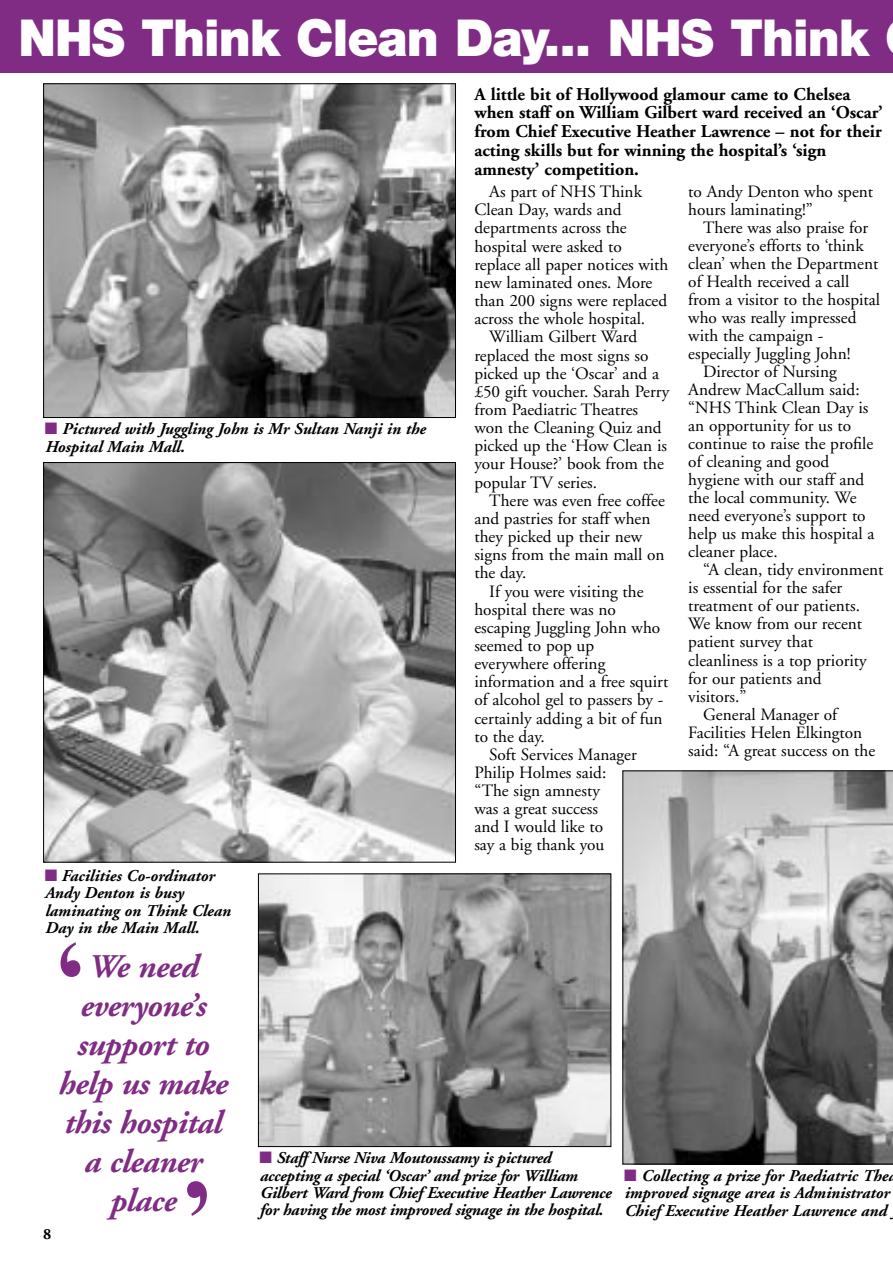
<style>
.page{position:relative;width:893px;height:1262px;background:#fff}
.page>*{position:absolute;margin:0;border:0;box-sizing:border-box;transform-origin:0 0}
.t1{font:800 90px "Times";color:#802c85}
.t2{font:900 51px "Helvetica Neue";letter-spacing:-.02em;color:#fff}
.t3{font:italic 700 33px/39px "Adobe Garamond";letter-spacing:-.015em;color:#802c85;text-align:center}
.t4{font:700 18px/18.8px "Adobe Garamond";color:#000}
.t5{font:17.25px/18px "Adobe Garamond";color:#000}
.t6{font:italic 700 16.5px/17.2px "Adobe Garamond";letter-spacing:-.005em;color:#000}
.t7{font:700 15.75px "Adobe Garamond";color:#000}
.s1{color:#802c85}
</style>
<div class="page">
<img style="left:45px;top:85px;width:409px;height:331px">
<div style="left:43px;top:83px;width:413px;height:335px;border:1px solid #000"></div>
<div style="left:0;top:0;width:892px;height:72px;background:#802c85"></div>
<img style="left:45px;top:464px;width:409px;height:396px">
<img style="left:260px;top:875px;width:349px;height:270px">
<div style="left:258px;top:873px;width:353px;height:274px;border:1px solid #000"></div>
<svg style="left:622px;top:770px;width:270px;height:394px;background:#8d8d8d"></svg>
<h2 class="t2" style="left:19px;top:20px;width:851px">NHS Think Clean Day... NHS Think</h2>
<p class="t4" style="left:474px;top:86px;width:409px">A little bit of Hollywood glamour came to Chelsea when staff on William Gilbert ward received an ‘Oscar’ from Chief Executive Heather Lawrence – not for their acting skills but for winning the hospital’s ‘sign amnesty’ competition.</p>
<p class="t5" style="left:489px;top:184px;width:154px">As part of NHS Think</p>
<p class="t5" style="left:474px;top:202px;width:149px">Clean Day, wards and</p>
<p class="t5" style="left:474px;top:220px;width:154px">departments across the</p>
<p class="t5" style="left:474px;top:239px;width:149px">hospital were asked to</p>
<p class="t5" style="left:474px;top:257px;width:195px">replace all paper notices with</p>
<p class="t5" style="left:474px;top:275px;width:179px">new laminated ones. More</p>
<p class="t5" style="left:474px;top:293px;width:194px">than 200 signs were replaced</p>
<p class="t5" style="left:474px;top:311px;width:172px">across the whole hospital.</p>
<p class="t5" style="left:489px;top:329px;width:149px">William Gilbert Ward</p>
<p class="t5" style="left:474px;top:347px;width:175px">replaced the most signs so</p>
<p class="t5" style="left:474px;top:366px;width:186px">picked up the ‘Oscar’ and a</p>
<p class="t5" style="left:474px;top:384px;width:196px">£50 gift voucher. Sarah Perry</p>
<p class="t5" style="left:474px;top:402px;width:165px">from Paediatric Theatres</p>
<p class="t5" style="left:474px;top:420px;width:189px">won the Cleaning Quiz and</p>
<p class="t5" style="left:474px;top:438px;width:194px">picked up the ‘How Clean is</p>
<p class="t5" style="left:474px;top:456px;width:191px">your House?’ book from the</p>
<p class="t5" style="left:474px;top:475px;width:124px">popular TV series.</p>
<p class="t5" style="left:489px;top:493px;width:177px">There was even free coffee</p>
<p class="t5" style="left:474px;top:511px;width:177px">and pastries for staff when</p>
<p class="t5" style="left:474px;top:529px;width:169px">they picked up their new</p>
<p class="t5" style="left:474px;top:547px;width:192px">signs from the main mall on</p>
<p class="t5" style="left:474px;top:565px;width:53px">the day.</p>
<p class="t5" style="left:489px;top:583px;width:156px">If you were visiting the</p>
<p class="t5" style="left:474px;top:602px;width:143px">hospital there was no</p>
<p class="t5" style="left:474px;top:620px;width:187px">escaping Juggling John who</p>
<p class="t5" style="left:474px;top:638px;width:121px">seemed to pop up</p>
<p class="t5" style="left:474px;top:656px;width:132px">everywhere offering</p>
<p class="t5" style="left:474px;top:674px;width:195px">information and a free squirt</p>
<p class="t5" style="left:474px;top:692px;width:190px">of alcohol gel to passers by -</p>
<p class="t5" style="left:474px;top:710px;width:190px">certainly adding a bit of fun</p>
<p class="t5" style="left:474px;top:729px;width:72px">to the day.</p>
<p class="t5" style="left:489px;top:747px;width:149px">Soft Services Manager</p>
<p class="t5" style="left:474px;top:765px;width:133px">Philip Holmes said:</p>
<p class="t5" style="left:474px;top:783px;width:127px">“The sign amnesty</p>
<p class="t5" style="left:474px;top:801px;width:125px">was a great success</p>
<p class="t5" style="left:474px;top:819px;width:130px">and I would like to</p>
<p class="t5" style="left:474px;top:837px;width:131px">say a big thank you</p>
<p class="t5" style="left:688px;top:184px;width:186px">to Andy Denton who spent hours laminating!”</p>
<p class="t5" style="left:703px;top:220px;width:166px">There was also praise for</p>
<p class="t5" style="left:688px;top:238px;width:177px">everyone’s efforts to ‘think</p>
<p class="t5" style="left:688px;top:256px;width:192px">clean’ when the Department</p>
<p class="t5" style="left:688px;top:274px;width:163px">of Health received a call</p>
<p class="t5" style="left:688px;top:292px;width:193px">from a visitor to the hospital</p>
<p class="t5" style="left:688px;top:310px;width:170px">who was really impressed</p>
<p class="t5" style="left:688px;top:328px;width:137px">with the campaign -</p>
<p class="t5" style="left:688px;top:346px;width:164px">especially Juggling John!</p>
<p class="t5" style="left:703px;top:364px;width:135px">Director of Nursing</p>
<p class="t5" style="left:688px;top:382px;width:173px">Andrew MacCallum said:</p>
<p class="t5" style="left:688px;top:400px;width:182px">“NHS Think Clean Day is</p>
<p class="t5" style="left:688px;top:418px;width:164px">an opportunity for us to</p>
<p class="t5" style="left:688px;top:436px;width:186px">continue to raise the profile</p>
<p class="t5" style="left:688px;top:454px;width:142px">of cleaning and good</p>
<p class="t5" style="left:688px;top:472px;width:177px">hygiene with our staff and</p>
<p class="t5" style="left:688px;top:490px;width:170px">the local community. We</p>
<p class="t5" style="left:688px;top:508px;width:179px">need everyone’s support to</p>
<p class="t5" style="left:688px;top:526px;width:188px">help us make this hospital a</p>
<p class="t5" style="left:688px;top:544px;width:91px">cleaner place.</p>
<p class="t5" style="left:703px;top:562px;width:182px">“A clean, tidy environment</p>
<p class="t5" style="left:688px;top:580px;width:155px">is essential for the safer</p>
<p class="t5" style="left:688px;top:598px;width:173px">treatment of our patients.</p>
<p class="t5" style="left:688px;top:616px;width:175px">We know from our recent</p>
<p class="t5" style="left:688px;top:634px;width:126px">patient survey that</p>
<p class="t5" style="left:688px;top:652px;width:180px">cleanliness is a top priority</p>
<p class="t5" style="left:688px;top:670px;width:135px">for our patients and</p>
<p class="t5" style="left:688px;top:688px;width:60px">visitors.”</p>
<p class="t5" style="left:703px;top:706px;width:136px">General Manager of</p>
<p class="t5" style="left:688px;top:724px;width:175px">Facilities Helen Elkington</p>
<p class="t5" style="left:688px;top:742px;width:188px">said: “A great success on the</p>
<p class="t6" style="left:45px;top:422px;width:382px"><span class="s1">■</span> Pictured with Juggling John is Mr Sultan Nanji in the<br>Hospital Main Mall.</p>
<p class="t6" style="left:45px;top:868px;width:187px"><span class="s1">■</span> Facilities Co-ordinator<br>Andy Denton is busy laminating on Think Clean<br>Day in the Main Mall.</p>
<p class="t7" style="left:43px;top:1227px;width:10px">8</p>
<h1 class="t1" style="left:59px;top:943px;width:25px">‘</h1>
<h3 class="t3" style="left:57px;top:950px;width:171px">We need everyone’s support to help us make this hospital a cleaner place</h3>
<h1 class="t1" style="left:185px;top:1182px;width:25px">’</h1>
<p class="t6" style="left:259px;top:1151px;width:353px"><span class="s1">■</span> Staff Nurse Niva Moutoussamy is pictured accepting a special ‘Oscar’ and prize for William Gilbert Ward from Chief Executive Heather Lawrence for having the most improved signage in the hospital.</p>
<p class="t6" style="left:624px;top:1168px;width:273px"><span class="s1">■</span> Collecting a prize for Paediatric Thea improved signage area is Administrator<br>Chief Executive Heather Lawrence and</p>
</div>
